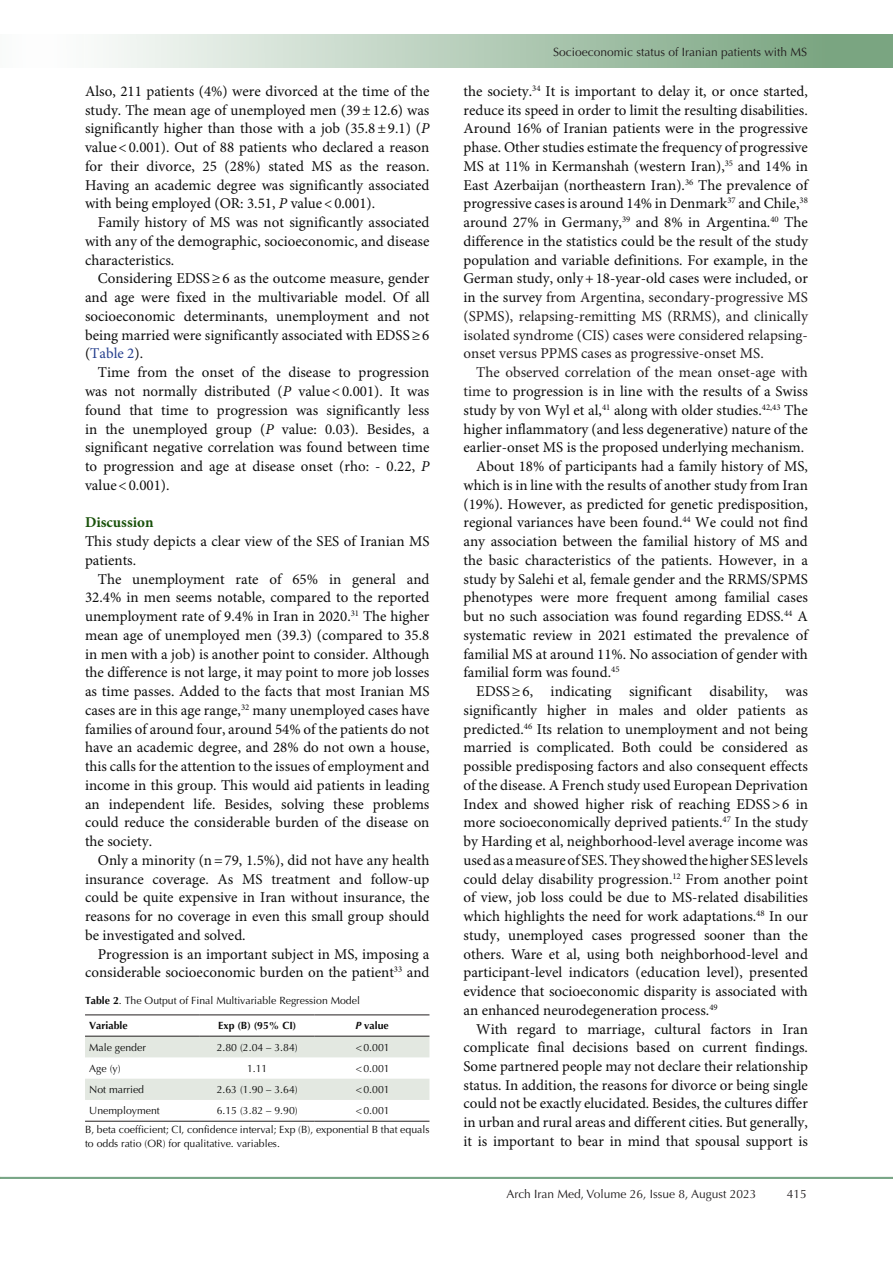
<style>
.page{position:relative;width:893px;height:1263px;background:#fff}
.page>*{position:absolute;margin:0;border:0;box-sizing:border-box;transform-origin:0 0}
.t1{font:15px/18.8px "Minion Pro";color:#0d0d0d;text-align:justify}
.t2{font:700 15px "Minion Pro";color:#19510a}
.t3{font:12px "Optima LT Std";color:#231f20}
.t4{font:10.5px/13.5px "Optima LT Std";color:#0d0d0d}
.t5{font:700 10.5px "Optima LT Std";color:#0d0d0d}
.s1{font-style:italic}
.s2{color:#253f8e}
.s3{font-weight:700}
.s4{color:#231f20}
</style>
<div class="page">
<div style="left:0;top:1177px;width:893px;height:2px;background:#0099e5;border:1px solid #7aa581"></div>
<div style="left:0;top:35px;width:892px;height:33px;background:linear-gradient(to right,#fff,#719f79)"></div>
<svg style="left:85px;top:1037px;width:344px;height:63px"></svg>
<hr style="left:85px;top:1014px;width:115px;height:1px;background:#231f20">
<hr style="left:200px;top:1014px;width:115px;height:1px;background:#231f20">
<hr style="left:315px;top:1014px;width:114px;height:1px;background:#231f20">
<hr style="left:85px;top:1036px;width:115px;height:1px;background:#231f20">
<hr style="left:200px;top:1036px;width:115px;height:1px;background:#231f20">
<hr style="left:315px;top:1036px;width:114px;height:1px;background:#231f20">
<hr style="left:85px;top:1121px;width:115px;height:1px;background:#231f20">
<hr style="left:200px;top:1121px;width:115px;height:1px;background:#231f20">
<hr style="left:315px;top:1121px;width:114px;height:1px;background:#231f20">
<p class="t1" style="left:85px;top:82px;width:346px">Also, 211 patients (4%) were divorced at the time of the study. The mean age of unemployed men (39±12.6) was significantly higher than those with a job (35.8±9.1) (<span class="s1">P </span>value&lt;0.001). Out of 88 patients who declared a reason for their divorce, 25 (28%) stated MS as the reason.<br>Having an academic degree was significantly associated with being employed (OR: 3.51, <span class="s1">P</span> value&lt;0.001).</p>
<p class="t1" style="left:85px;top:214px;width:346px;text-indent:13px">Family history of MS was not significantly associated with any of the demographic, socioeconomic, and disease characteristics.</p>
<p class="t1" style="left:85px;top:270px;width:346px;text-indent:13px">Considering EDSS≥6 as the outcome measure, gender and age were fixed in the multivariable model. Of all socioeconomic determinants, unemployment and not being married were significantly associated with EDSS≥6 (<span class="s2">Table 2</span>).</p>
<p class="t1" style="left:85px;top:364px;width:346px;text-indent:13px">Time from the onset of the disease to progression was not normally distributed (<span class="s1">P</span> value&lt;0.001). It was found that time to progression was significantly less in the unemployed group (<span class="s1">P</span> value: 0.03). Besides, a significant negative correlation was found between time to progression and age at disease onset (rho: - 0.22, <span class="s1">P </span>value&lt;0.001).</p>
<p class="t2" style="left:85px;top:512px;width:70px">Discussion</p>
<p class="t1" style="left:85px;top:532px;width:346px">This study depicts a clear view of the SES of Iranian MS patients.</p>
<p class="t1" style="left:85px;top:570px;width:346px;text-indent:13px">The unemployment rate of 65% in general and 32.4% in men seems notable, compared to the reported unemployment rate of 9.4% in Iran in 2020.<sup>31</sup> The higher mean age of unemployed men (39.3) (compared to 35.8 in men with a job) is another point to consider. Although the difference is not large, it may point to more job losses as time passes. Added to the facts that most Iranian MS cases are in this age range,<sup>32</sup> many unemployed cases have families of around four, around 54% of the patients do not have an academic degree, and 28% do not own a house, this calls for the attention to the issues of employment and income in this group. This would aid patients in leading an independent life. Besides, solving these problems could reduce the considerable burden of the disease on the society.</p>
<p class="t1" style="left:85px;top:851px;width:346px;text-indent:13px">Only a minority (n=79, 1.5%), did not have any health insurance coverage. As MS treatment and follow-up could be quite expensive in Iran without insurance, the reasons for no coverage in even this small group should be investigated and solved.</p>
<p class="t1" style="left:85px;top:945px;width:346px;text-align:right">Progression is an important subject in MS, imposing a considerable socioeconomic burden on the patient<sup>33</sup> and</p>
<p class="t4" style="left:85px;top:994px;width:276px"><span class="s3">Table 2</span>. The Output of Final Multivariable Regression Model</p>
<p class="t5" style="left:89px;top:1020px;width:40px">Variable</p>
<p class="t5" style="left:218px;top:1020px;width:80px">Exp (B) (95% CI)</p>
<p class="t5" style="left:355px;top:1020px;width:35px"><span class="s1">P</span> value</p>
<p class="t4" style="left:89px;top:1041px;width:58px">Male gender</p>
<p class="t4" style="left:217px;top:1041px;width:83px">2.80 (2.04 – 3.84)</p>
<p class="t4" style="left:356px;top:1041px;width:35px">&lt;0.001</p>
<p class="t4" style="left:89px;top:1062px;width:33px">Age (y)</p>
<p class="t4" style="left:247px;top:1062px;width:22px">1.11</p>
<p class="t4" style="left:356px;top:1062px;width:35px">&lt;0.001</p>
<p class="t4" style="left:89px;top:1083px;width:56px">Not married</p>
<p class="t4" style="left:217px;top:1083px;width:83px">2.63 (1.90 – 3.64)</p>
<p class="t4" style="left:356px;top:1083px;width:35px">&lt;0.001</p>
<p class="t4" style="left:89px;top:1104px;width:72px">Unemployment</p>
<p class="t4" style="left:217px;top:1104px;width:83px">6.15 (3.82 – 9.90)</p>
<p class="t4" style="left:356px;top:1104px;width:35px">&lt;0.001</p>
<p class="t4" style="left:85px;top:1123px;width:346px">B, beta coefficient; CI, confidence interval; Exp (B), exponential B that equals to odds ratio (OR) for qualitative. variables.</p>
<p class="t3" style="left:553px;top:45px;width:255px">Socioeconomic status of Iranian patients with MS</p>
<p class="t1" style="left:463px;top:82px;width:346px">the society.<sup>34</sup> It is important to delay it, or once started, reduce its speed in order to limit the resulting disabilities.<br>Around 16% of Iranian patients were in the progressive phase. Other studies estimate the frequency of progressive MS at 11% in Kermanshah (western Iran),<sup>35</sup> and 14% in East Azerbaijan (northeastern Iran).<sup>36</sup> The prevalence of progressive cases is around 14% in Denmark<sup>37</sup> and Chile,<sup>38 </sup>around 27% in Germany,<sup>39</sup> and 8% in Argentina.<sup>40</sup> The difference in the statistics could be the result of the study population and variable definitions. For example, in the German study, only+18-year-old cases were included, or in the survey <span class="s4">from Argentina, secondary-progressive MS (SPMS), relapsing-remitting MS (RRMS), and clinically isolated syndrome (CIS) cases were considered relapsing&shy;onset versus PPMS cases as progressive-onset MS.</span></p>
<p class="t1" style="left:463px;top:364px;width:346px;text-indent:13px"><span class="s4">The observed correlation of the mean onset-age with time</span> to progression is in line with the results of a Swiss study by von Wyl et al,<sup>41</sup> along with older studies.<sup>42,43</sup> The higher inflammatory (and less degenerative) nature of the earlier-onset MS is the proposed underlying mechanism.</p>
<p class="t1" style="left:463px;top:457px;width:346px;text-indent:13px">About 18% of participants had a family history of MS, which is in line with the results of another study from Iran (19%). However, as predicted for genetic predisposition, regional variances have been found.<sup>44</sup> We could not find any association between the familial history of MS and the basic characteristics of the patients. However, in a study by Salehi et al, female gender and the RRMS/SPMS phenotypes were more frequent among familial cases but no such association was found regarding EDSS.<sup>44</sup> A systematic review in 2021 estimated the prevalence of familial MS at around 11%. No association of gender with familial form was found.<sup>45</sup></p>
<p class="t1" style="left:463px;top:682px;width:346px;text-indent:13px">EDSS≥6, indicating significant disability, was significantly higher in males and older patients as predicted.<sup>46</sup> Its relation to unemployment and not being married is complicated. Both could be considered as possible predisposing factors and also consequent effects of the disease. A French study used European Deprivation Index and showed higher risk of reaching EDSS&gt;6 in more socioeconomically deprived patients.<sup>47</sup> In the study by Harding et al, neighborhood-level average income was used as a measure of SES. They showed the higher SES levels could delay disability progression.<sup>12</sup> From another point of view, job loss could be due to MS-related disabilities which highlights the need for work adaptations.<sup>48</sup> In our study, unemployed cases progressed sooner than the others. Ware et al, using both neighborhood-level and participant-level indicators (education level), presented evidence that socioeconomic disparity is associated with an enhanced neurodegeneration process.<sup>49</sup></p>
<p class="t1" style="left:463px;top:1020px;width:346px;text-indent:13px">With regard to marriage, cultural factors in Iran complicate final decisions based on current findings.<br>Some partnered people may not declare their relationship status. In addition, the reasons for divorce or being single could not be exactly elucidated. Besides, the cultures differ in urban and rural areas and different cities. But generally, it is important to bear in mind that spousal support is</p>
<p class="t3" style="left:507px;top:1187px;width:251px">Arch Iran Med, Volume 26, Issue 8, August 2023</p>
<p class="t3" style="left:787px;top:1187px;width:22px">415</p>
</div>
